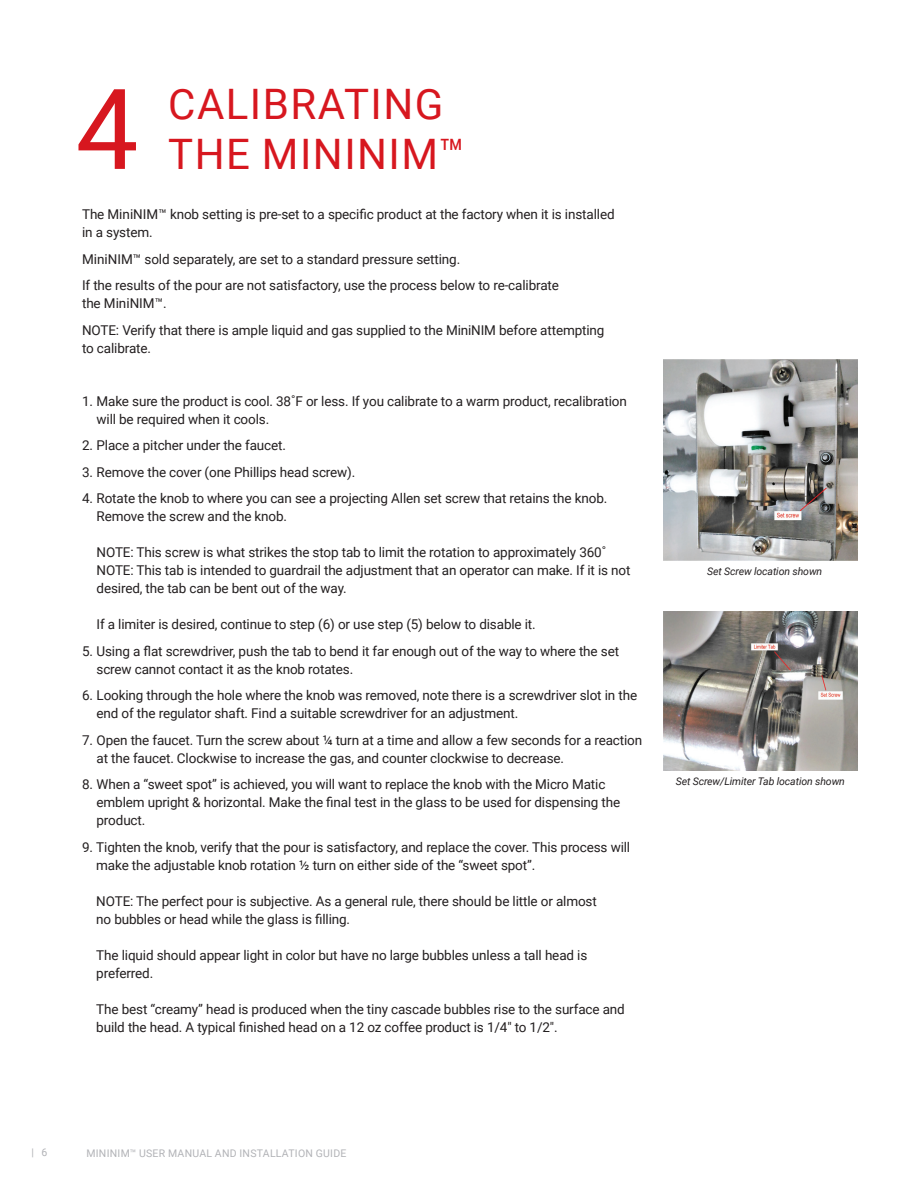
<style>
.page{position:relative;width:918px;height:1188px;background:#fff}
.page>*{position:absolute;margin:0;border:0;box-sizing:border-box;transform-origin:0 0}
.Headline__28_33pt{font:112.05px "Roboto";color:#d7171f}
.Headline__28_33pt-2{font:42px/49.5px "Roboto";letter-spacing:.035em;color:#d7171f}
.Bullets{font:13.5px/18px "Roboto";letter-spacing:-.01em;color:#231f20}
.Bullets-2{font:italic 10.5px "Roboto";letter-spacing:-.01em;color:#231f20}
.t1{font:10.5px "Roboto";letter-spacing:.025em;color:#b2b3b7}
</style>
<div class="page">
<img style="left:663px;top:359px;width:195px;height:201px">
<img style="left:663px;top:612px;width:195px;height:159px">
<p class="Headline__28_33pt" style="left:76px;top:51px;width:64px">4</p>
<p class="Headline__28_33pt-2" style="left:168px;top:78px;width:299px">CALIBRATING<br>THE MININIM™</p>
<p class="Bullets" style="left:82px;top:205px;width:534px">The MiniNIM™ knob setting is pre-set to a specific product at the factory when it is installed in a system.</p>
<p class="Bullets" style="left:82px;top:250px;width:380px">MiniNIM™ sold separately, are set to a standard pressure setting.</p>
<p class="Bullets" style="left:82px;top:276px;width:478px">If the results of the pour are not satisfactory, use the process below to re-calibrate the MiniNIM™.</p>
<p class="Bullets" style="left:82px;top:321px;width:524px">NOTE: Verify that there is ample liquid and gas supplied to the MiniNIM before attempting to calibrate.</p>
<p class="Bullets" style="left:97px;top:392px;width:532px;text-indent:-14px">1. Make sure the product is cool. 38˚F or less. If you calibrate to a warm product, recalibration will be required when it cools.</p>
<p class="Bullets" style="left:82px;top:436px;width:205px">2. Place a pitcher under the faucet.</p>
<p class="Bullets" style="left:82px;top:463px;width:275px">3. Remove the cover (one Phillips head screw).</p>
<p class="Bullets" style="left:97px;top:489px;width:512px;text-indent:-14px">4. Rotate the knob to where you can see a projecting Allen set screw that retains the knob.<br>Remove the screw and the knob.</p>
<p class="Bullets" style="left:97px;top:543px;width:536px">NOTE: This screw is what strikes the stop tab to limit the rotation to approximately 360˚<br>NOTE: This tab is intended to guardrail the adjustment that an operator can make. If it is not desired, the tab can be bent out of the way.</p>
<p class="Bullets" style="left:97px;top:615px;width:441px">If a limiter is desired, continue to step (6) or use step (5) below to disable it.</p>
<p class="Bullets" style="left:97px;top:642px;width:524px;text-indent:-14px">5. Using a flat screwdriver, push the tab to bend it far enough out of the way to where the set screw cannot contact it as the knob rotates.</p>
<p class="Bullets" style="left:97px;top:686px;width:542px;text-indent:-14px">6. Looking through the hole where the knob was removed, note there is a screwdriver slot in the end of the regulator shaft. Find a suitable screwdriver for an adjustment.</p>
<p class="Bullets" style="left:97px;top:731px;width:547px;text-indent:-14px">7. Open the faucet. Turn the screw about ¼ turn at a time and allow a few seconds for a reaction at the faucet. Clockwise to increase the gas, and counter clockwise to decrease.</p>
<p class="Bullets" style="left:97px;top:775px;width:525px;text-indent:-14px">8. When a “sweet spot” is achieved, you will want to replace the knob with the Micro Matic emblem upright &amp; horizontal. Make the final test in the glass to be used for dispensing the product.</p>
<p class="Bullets" style="left:96px;top:838px;width:535px;text-indent:-14px">9. Tighten the knob, verify that the pour is satisfactory, and replace the cover. This process will make the adjustable knob rotation ½ turn on either side of the “sweet spot”.</p>
<p class="Bullets" style="left:96px;top:892px;width:502px">NOTE: The perfect pour is subjective. As a general rule, there should be little or almost no bubbles or head while the glass is filling.</p>
<p class="Bullets" style="left:96px;top:946px;width:493px">The liquid should appear light in color but have no large bubbles unless a tall head is preferred.</p>
<p class="Bullets" style="left:96px;top:1000px;width:530px">The best “creamy” head is produced when the tiny cascade bubbles rise to the surface and build the head. A typical finished head on a 12 oz coffee product is 1/4" to 1/2".</p>
<p class="Bullets-2" style="left:707px;top:564px;width:117px">Set Screw location shown</p>
<p class="Bullets-2" style="left:676px;top:774px;width:171px">Set Screw/Limiter Tab location shown</p>
<p class="t1" style="left:31px;top:1145px;width:17px">| 6</p>
<p class="t1" style="left:86px;top:1146px;width:262px">MININIM™ USER MANUAL AND INSTALLATION GUIDE</p>
</div>
